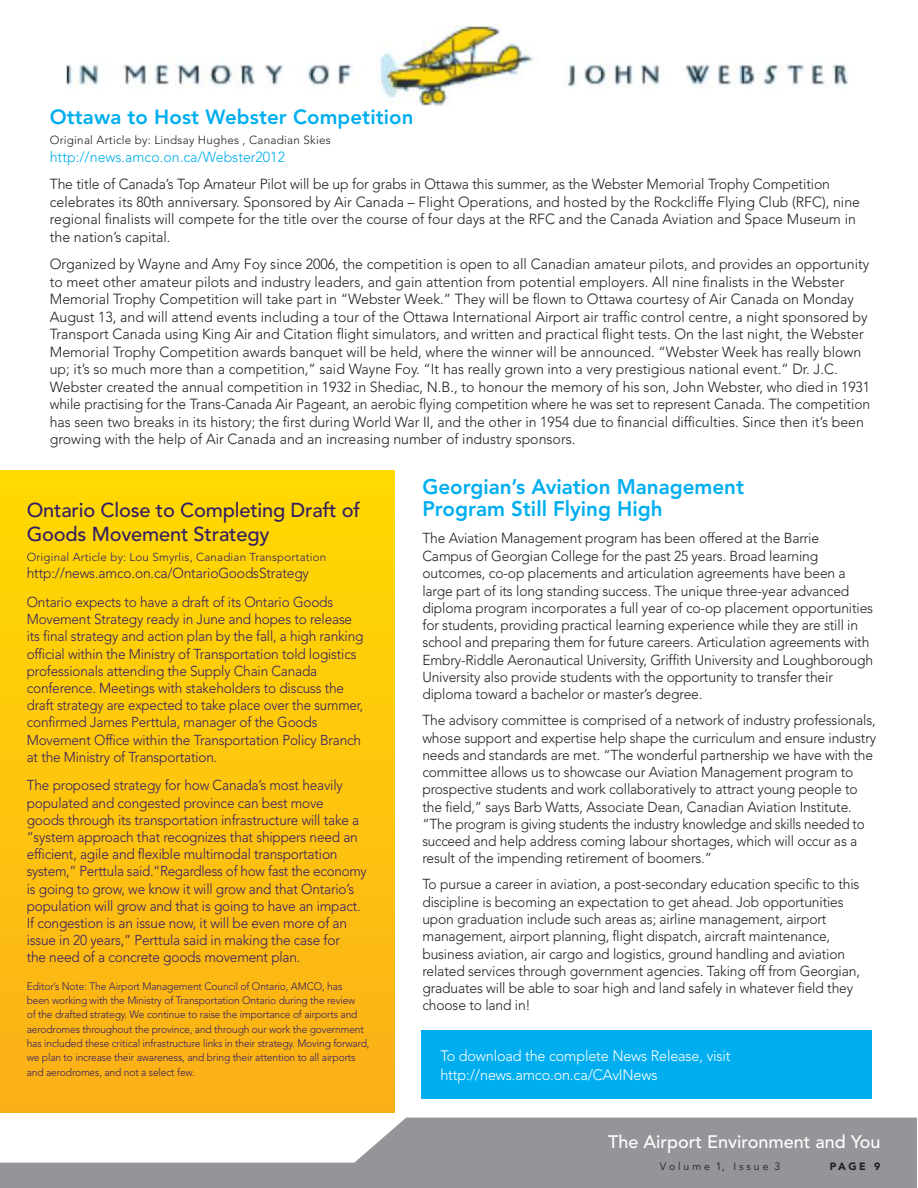
<style>
.page{position:relative;width:918px;height:1188px;background:#fff}
.page>*{position:absolute;margin:0;border:0;box-sizing:border-box;transform-origin:0 0}
.t1{font:800 21px/21.6px "Avenir LT Std";color:#00aeef}
.t2{font:800 20.4px "Avenir LT Std";letter-spacing:.005em;color:#00aeef}
.t3{font:500 20.1px/24.3px "Avenir LT Std";letter-spacing:-.01em;color:#341f61}
.t4{font:500 18px "Avenir LT Std";color:#fff}
.t5{font:300 15px/19.5px "Avenir LT Std";letter-spacing:-.01em;color:#fff;scale:.96 1}
.t6{font:300 14.55px/17.5px "Avenir LT Std";color:#231f20}
.t7{font:300 14.55px/17.5px "Avenir LT Std";color:#231f20;scale:.96 1}
.t8{font:300 14.55px "Avenir LT Std";color:#00aeef}
.t9{font:300 14.4px/17.2px "Avenir LT Std";letter-spacing:-.01em;color:#231f20;scale:.96 1}
.t10{font:300 14.4px/17.2px "Avenir LT Std";letter-spacing:-.01em;color:#341f61;scale:.95 1}
.t11{font:300 14.4px/28.7px "Avenir LT Std";letter-spacing:-.01em;color:#341f61;scale:.96 1}
.t12{font:300 11.7px "Avenir LT Std";letter-spacing:.02em;color:#231f20}
.t13{font:300 11.4px "Avenir LT Std";letter-spacing:.02em;color:#341f61}
.t14{font:300 10.8px/14.4px "Avenir LT Std";letter-spacing:-.01em;color:#341f61;scale:.95 1}
.t15{font:10.5px "Avenir LT Std";color:#231f20}
.t16{font:900 10.5px "Avenir LT Std";color:#231f20}
</style>
<div class="page">
<div style="left:421px;top:1030px;width:451px;height:69px;background:#00aeef"></div>
<svg style="left:0;top:1118px;width:917px;height:70px;fill:#939598"></svg>
<img style="left:66px;top:26px;width:782px;height:80px">
<div style="left:0;top:471px;width:395px;height:642px;background:linear-gradient(to bottom,#ffda00,#fbaf19)"></div>
<h2 class="t2" style="left:50px;top:105px;width:365px">Ottawa to Host Webster Competition</h2>
<p class="t12" style="left:50px;top:133px;width:282px">Original Article by: Lindsay Hughes , Canadian Skies</p>
<p class="t8" style="left:50px;top:148px;width:237px">http://news.amco.on.ca/Webster2012</p>
<p class="t7" style="left:50px;top:176px;width:846px">The title of Canada’s Top Amateur Pilot will be up for grabs in Ottawa this summer, as the Webster Memorial Trophy Competition celebrates its 80th anniversary. Sponsored by Air Canada – Flight Operations, and hosted by the Rockcliffe Flying Club (RFC), nine regional finalists will compete for the title over the course of four days at the RFC and the Canada Aviation and Space Museum in the nation’s capital.</p>
<p class="t6" style="left:50px;top:256px;width:822px">Organized by Wayne and Amy Foy since 2006, the competition is open to all Canadian amateur pilots, and provides an opportunity to meet other amateur pilots and industry leaders, and gain attention from potential employers. All nine finalists in the Webster Memorial Trophy Competition will take part in “Webster Week.” They will be flown to Ottawa courtesy of Air Canada on Monday August 13, and will attend events including a tour of the Ottawa International Airport air traffic control centre, a night sponsored by Transport Canada using King Air and Citation flight simulators, and written and practical flight tests. On the last night, the Webster Memorial Trophy Competition awards banquet will be held, where the winner will be announced. “Webster Week has really blown up; it’s so much more than a competition,” said Wayne Foy. “It has really grown into a very prestigious national event.” Dr. J.C.<br>Webster created the annual competition in 1932 in Shediac, N.B., to honour the memory of his son, John Webster, who died in 1931 while practising for the Trans‐Canada Air Pageant, an aerobic flying competition where he was set to represent Canada. The competition has seen two breaks in its history; the first during World War II, and the other in 1954 due to financial difficulties. Since then it’s been growing with the help of Air Canada and an increasing number of industry sponsors.</p>
<h1 class="t1" style="left:422px;top:476px;width:323px">Georgian’s Aviation Management<br>Program Still Flying High</h1>
<p class="t9" style="left:422px;top:529px;width:471px">The Aviation Management program has been offered at the Barrie<br>Campus of Georgian College for the past 25 years. Broad learning outcomes, co‐op placements and articulation agreements have been a large part of its long standing success. The unique three‐year advanced diploma program incorporates a full year of co‐op placement opportunities for students, providing practical learning experience while they are still in school and preparing them for future careers. Articulation agreements with Embry‐Riddle Aeronautical University, Griffith University and Loughborough University also provide students with the opportunity to transfer their diploma toward a bachelor or master’s degree.</p>
<p class="t9" style="left:422px;top:712px;width:474px">The advisory committee is comprised of a network of industry professionals, whose support and expertise help shape the curriculum and ensure industry needs and standards are met. “The wonderful partnership we have with the committee allows us to showcase our Aviation Management program to prospective students and work collaboratively to attract young people to the field,” says Barb Watts, Associate Dean, Canadian Aviation Institute. “The program is giving students the industry knowledge and skills needed to succeed and help address coming labour shortages, which will occur as a result of the impending retirement of boomers.”</p>
<p class="t9" style="left:422px;top:876px;width:457px">To pursue a career in aviation, a post‐secondary education specific to this discipline is becoming an expectation to get ahead. Job opportunities upon graduation include such areas as; airline management, airport management, airport planning, flight dispatch, aircraft maintenance, business aviation, air cargo and logistics, ground handling and aviation related services through government agencies. Taking off from Georgian, graduates will be able to soar high and land safely in whatever field they choose to land in!</p>
<p class="t5" style="left:440px;top:1046px;width:304px">To download the complete News Release, visit http://news.amco.on.ca/CAvINews</p>
<h3 class="t3" style="left:27px;top:498px;width:335px">Ontario Close to Completing Draft of<br>Goods Movement Strategy</h3>
<p class="t13" style="left:27px;top:550px;width:301px">Original Article by: Lou Smyrlis, Canadian Transportation</p>
<p class="t11" style="left:27px;top:559px;width:321px">http://news.amco.on.ca/OntarioGoodsStrategy<br>Ontario expects to have a draft of its Ontario Goods</p>
<p class="t10" style="left:27px;top:611px;width:356px">Movement Strategy ready in June and hopes to release its final strategy and action plan by the fall, a high ranking official within the Ministry of Transportation told logistics professionals attending the Supply Chain Canada conference. Meetings with stakeholders to discuss the draft strategy are expected to take place over the summer, confirmed James Perttula, manager of the Goods Movement Office within the Transportation Policy Branch at the Ministry of Transportation.</p>
<p class="t10" style="left:27px;top:777px;width:360px">The proposed strategy for how Canada’s most heavily populated and congested province can best move<br>goods through its transportation infrastructure will take a “system approach that recognizes that shippers need an efficient, agile and flexible multimodal transportation system,” Perttula said.“Regardless of how fast the economy is going to grow, we know it will grow and that Ontario’s population will grow and that is going to have an impact.<br>If congestion is an issue now, it will be even more of an issue in 20 years,” Perttula said in making the case for<br>the need of a concrete goods movement plan.</p>
<p class="t14" style="left:27px;top:979px;width:362px">Editor’s Note: The Airport Management Council of Ontario, AMCO, has<br>been working with the Ministry of Transportation Ontario during the review<br>of the drafted strategy. We continue to raise the importance of airports and aerodromes throughout the province, and through our work the government has included these critical infrastructure links in their strategy. Moving forward, we plan to increase their awareness, and bring their attention to all airports and aerodromes, and not a select few.</p>
<p class="t4" style="left:608px;top:1131px;width:274px">The Airport Environment and You</p>
<p class="t15" style="left:660px;top:1160px;width:122px">V o l u m e 1, I s s u e 3</p>
<p class="t16" style="left:830px;top:1160px;width:52px">PAGE 9</p>
</div>
